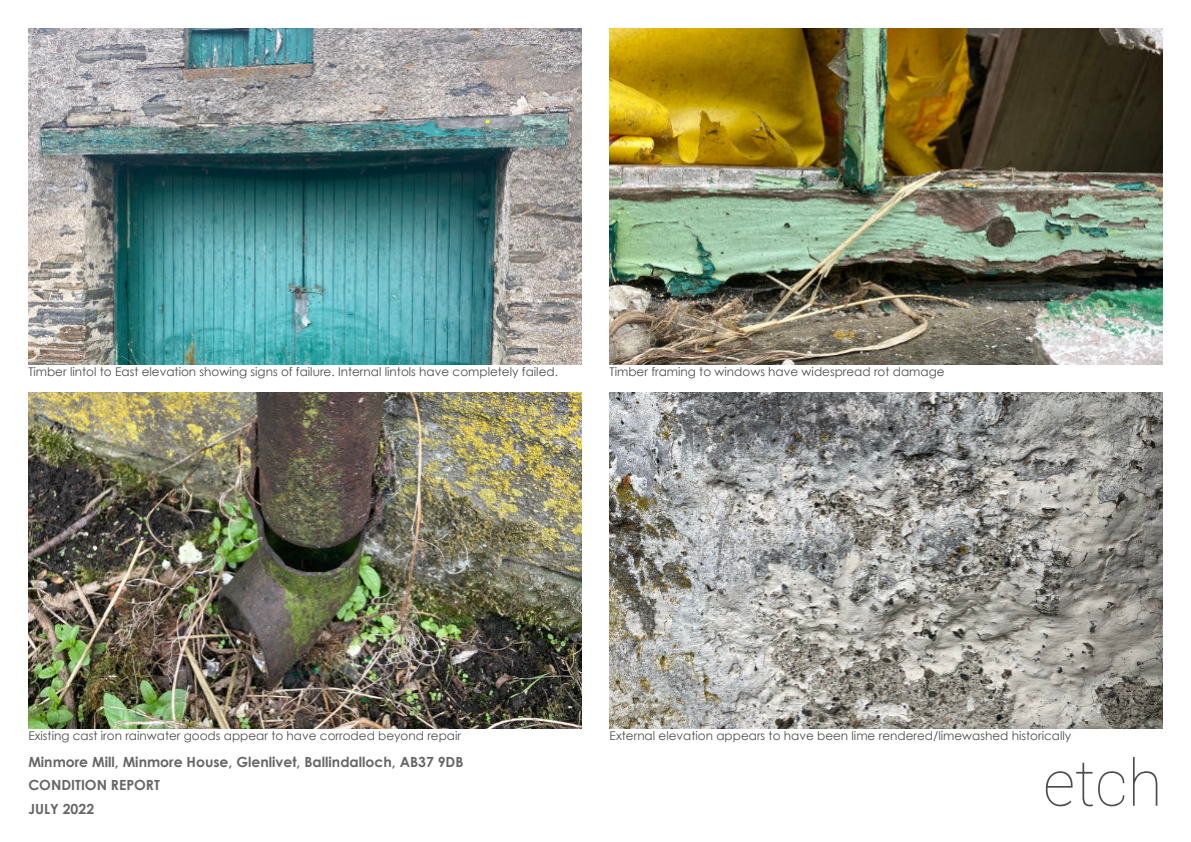
<style>
.page{position:relative;width:1191px;height:842px;background:#fff}
.page>*{position:absolute;margin:0;border:0;box-sizing:border-box;transform-origin:0 0}
.t1{font:100 64px "Roboto";color:#4d4d4d}
.t2{font:700 14px/23.2px "Century Gothic";color:#666}
.t3{font:12px "Century Gothic";color:#4d4d4d}
</style>
<div class="page">
<img style="left:28px;top:28px;width:553px;height:336px">
<img style="left:609px;top:28px;width:553px;height:336px">
<img style="left:28px;top:393px;width:553px;height:336px">
<img style="left:609px;top:393px;width:553px;height:336px">
<p class="t3" style="left:28px;top:367px;width:531px">Timber lintol to East elevation showing signs of failure. Internal lintols have completely failed.</p>
<p class="t3" style="left:609px;top:367px;width:336px">Timber framing to windows have widespread rot damage</p>
<p class="t3" style="left:28px;top:731px;width:434px">Existing cast iron rainwater goods appear to have corroded beyond repair</p>
<p class="t3" style="left:609px;top:731px;width:463px">External elevation appears to have been lime rendered/limewashed historically</p>
<p class="t2" style="left:28px;top:752px;width:437px">Minmore Mill, Minmore House, Glenlivet, Ballindalloch, AB37 9DB<br>CONDITION REPORT<br>JULY 2022</p>
<h1 class="t1" style="left:1042px;top:758px;width:121px">etch</h1>
</div>
